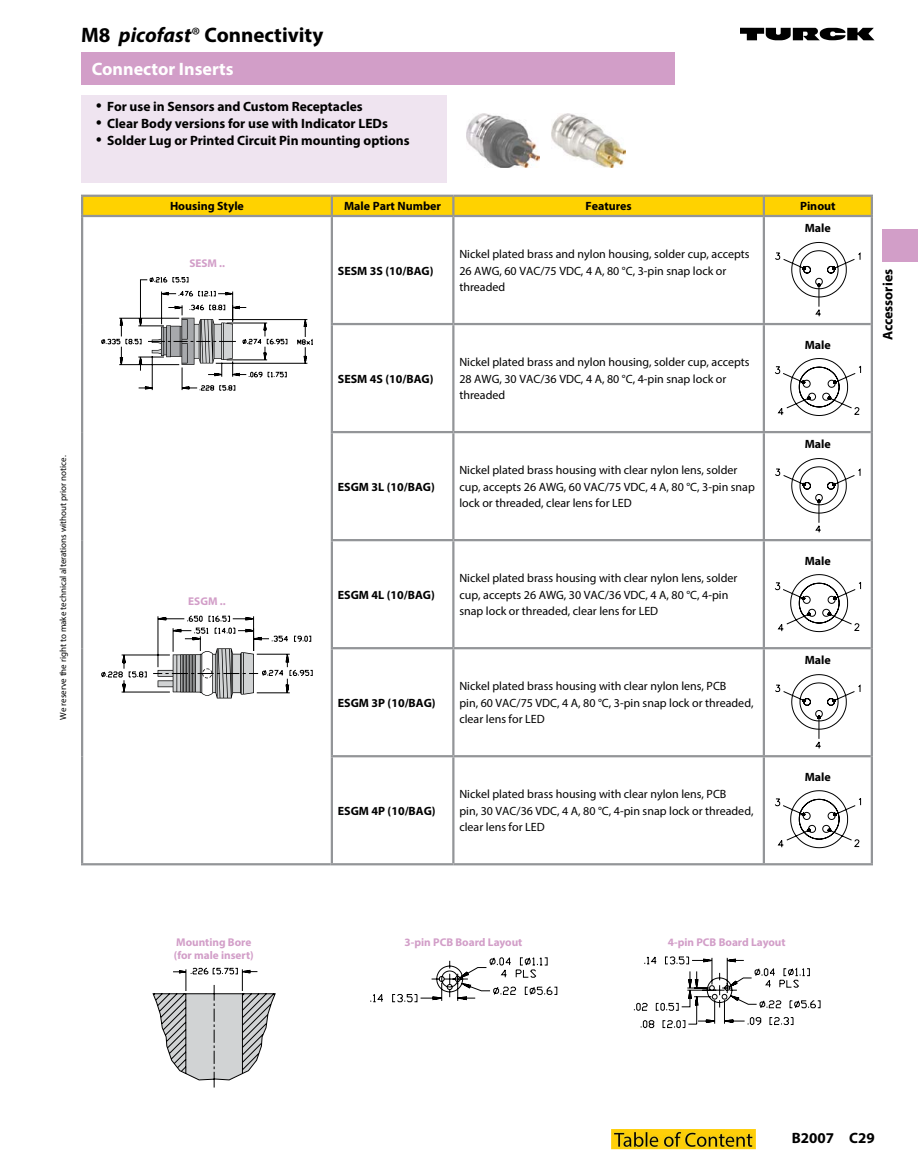
<style>
.page{position:relative;width:918px;height:1175px;background:#fff}
.page>*{position:absolute;margin:0;border:0;box-sizing:border-box;transform-origin:0 0}
.t1{font:700 21px "Myriad Pro";color:#000}
.t2{font:700 18px "Myriad Pro";color:#fff}
.t3{font:700 15px "Myriad Pro";color:#000}
.t4{font:700 13.95px "Myriad Pro";color:#000}
.t5{font:700 13.5px/17px "Myriad Pro";color:#000}
.t6{font:12px/16.5px "Myriad Pro";color:#000}
.t7{font:700 12px "Myriad Pro";color:#000}
.t8{font:700 11.25px/13.5px "Myriad Pro";color:#d29ec8}
.t9{font:9px "Myriad Pro";color:#000}
.s1{font-style:italic}
.s2{font-weight:400}
</style>
<div class="page">
<div style="left:882px;top:230px;width:36px;height:32px;background:#d29ec8"></div>
<div style="left:81px;top:96px;width:366px;height:87px;background:#efe4f0"></div>
<hr style="left:81px;top:195px;width:250px;height:2px;background:#939598">
<hr style="left:331px;top:195px;width:122px;height:2px;background:#939598">
<hr style="left:453px;top:195px;width:311px;height:2px;background:#939598">
<hr style="left:764px;top:195px;width:109px;height:2px;background:#939598">
<svg style="left:81px;top:196px;width:792px;height:19px;background:#f8ce09"></svg>
<hr style="left:332px;top:215px;width:121px;height:2px;background:#939598">
<hr style="left:453px;top:215px;width:311px;height:2px;background:#939598">
<hr style="left:452px;top:217px;width:2px;height:106px;background:#939598">
<hr style="left:331px;top:323px;width:122px;height:2px;background:#939598">
<hr style="left:453px;top:323px;width:312px;height:2px;background:#939598">
<hr style="left:452px;top:325px;width:2px;height:106px;background:#939598">
<hr style="left:331px;top:431px;width:122px;height:2px;background:#939598">
<hr style="left:453px;top:431px;width:312px;height:2px;background:#939598">
<hr style="left:452px;top:433px;width:2px;height:106px;background:#939598">
<hr style="left:331px;top:539px;width:122px;height:2px;background:#939598">
<hr style="left:453px;top:539px;width:312px;height:2px;background:#939598">
<hr style="left:452px;top:541px;width:2px;height:106px;background:#939598">
<hr style="left:331px;top:647px;width:122px;height:2px;background:#939598">
<hr style="left:453px;top:647px;width:312px;height:2px;background:#939598">
<hr style="left:452px;top:649px;width:2px;height:106px;background:#939598">
<hr style="left:331px;top:755px;width:122px;height:2px;background:#939598">
<hr style="left:453px;top:755px;width:312px;height:2px;background:#939598">
<hr style="left:452px;top:757px;width:2px;height:106px;background:#939598">
<hr style="left:331px;top:863px;width:122px;height:2px;background:#939598">
<hr style="left:453px;top:863px;width:312px;height:2px;background:#939598">
<hr style="left:81px;top:215px;width:251px;height:2px;background:#939598">
<hr style="left:81px;top:217px;width:2px;height:107px;background:#939598">
<hr style="left:331px;top:217px;width:2px;height:106px;background:#939598">
<hr style="left:81px;top:324px;width:2px;height:108px;background:#939598">
<hr style="left:331px;top:325px;width:2px;height:106px;background:#939598">
<hr style="left:81px;top:432px;width:2px;height:108px;background:#939598">
<hr style="left:331px;top:433px;width:2px;height:106px;background:#939598">
<hr style="left:81px;top:540px;width:2px;height:108px;background:#939598">
<hr style="left:331px;top:541px;width:2px;height:106px;background:#939598">
<hr style="left:81px;top:648px;width:2px;height:108px;background:#939598">
<hr style="left:331px;top:649px;width:2px;height:106px;background:#939598">
<hr style="left:81px;top:756px;width:2px;height:107px;background:#939598">
<hr style="left:331px;top:757px;width:2px;height:106px;background:#939598">
<hr style="left:764px;top:215px;width:109px;height:2px;background:#939598">
<hr style="left:763px;top:217px;width:2px;height:106px;background:#939598">
<hr style="left:871px;top:217px;width:2px;height:107px;background:#939598">
<hr style="left:763px;top:325px;width:2px;height:106px;background:#939598">
<hr style="left:871px;top:324px;width:2px;height:108px;background:#939598">
<hr style="left:763px;top:433px;width:2px;height:106px;background:#939598">
<hr style="left:871px;top:432px;width:2px;height:108px;background:#939598">
<hr style="left:763px;top:541px;width:2px;height:106px;background:#939598">
<hr style="left:871px;top:540px;width:2px;height:108px;background:#939598">
<hr style="left:763px;top:649px;width:2px;height:106px;background:#939598">
<hr style="left:871px;top:648px;width:2px;height:108px;background:#939598">
<hr style="left:763px;top:757px;width:2px;height:106px;background:#939598">
<hr style="left:871px;top:756px;width:2px;height:107px;background:#939598">
<hr style="left:765px;top:323px;width:106px;height:2px;background:#939598">
<hr style="left:765px;top:431px;width:106px;height:2px;background:#939598">
<hr style="left:765px;top:539px;width:106px;height:2px;background:#939598">
<hr style="left:765px;top:647px;width:106px;height:2px;background:#939598">
<hr style="left:765px;top:755px;width:106px;height:2px;background:#939598">
<hr style="left:765px;top:863px;width:108px;height:2px;background:#939598">
<hr style="left:81px;top:863px;width:250px;height:2px;background:#939598">
<svg style="left:101px;top:277px;width:212px;height:114px"></svg>
<svg style="left:775px;top:242px;width:86px;height:75px"></svg>
<svg style="left:775px;top:358px;width:87px;height:58px"></svg>
<svg style="left:101px;top:615px;width:212px;height:83px"></svg>
<svg style="left:775px;top:458px;width:86px;height:75px"></svg>
<svg style="left:775px;top:574px;width:87px;height:58px"></svg>
<svg style="left:775px;top:674px;width:86px;height:75px"></svg>
<svg style="left:775px;top:790px;width:87px;height:58px"></svg>
<img style="left:467px;top:113px;width:73px;height:54px">
<img style="left:552px;top:113px;width:73px;height:54px">
<svg style="left:152px;top:967px;width:124px;height:121px"></svg>
<svg style="left:370px;top:957px;width:188px;height:45px"></svg>
<svg style="left:634px;top:956px;width:187px;height:72px"></svg>
<div style="left:81px;top:52px;width:594px;height:32px;background:#d29ec8"></div>
<svg style="left:740px;top:28px;width:134px;height:12px"></svg>
<img style="left:611px;top:1129px;width:144px;height:21px">
<h1 class="t1" style="left:81px;top:21px;width:244px">M8 <span class="s1">picofast</span><span class="s2">®</span> Connectivity</h1>
<h2 class="t2" style="left:92px;top:57px;width:143px">Connector Inserts</h2>
<p class="t5" style="left:107px;top:97px;width:304px">For use in Sensors and Custom Receptacles<br>Clear Body versions for use with Indicator LEDs<br>Solder Lug or Printed Circuit Pin mounting options</p>
<p class="t9" style="left:58px;top:719px;width:265px;rotate:-90deg">We reserve the right to make technical alterations without prior notice.</p>
<p class="t7" style="left:170px;top:198px;width:75px">Housing Style</p>
<p class="t7" style="left:344px;top:198px;width:98px">Male Part Number</p>
<p class="t7" style="left:585px;top:198px;width:48px">Features</p>
<p class="t7" style="left:800px;top:198px;width:37px">Pinout</p>
<p class="t8" style="left:189px;top:256px;width:37px">SESM ..</p>
<p class="t8" style="left:188px;top:594px;width:39px">ESGM ..</p>
<p class="t7" style="left:338px;top:263px;width:97px">SESM 3S (10/BAG)</p>
<p class="t7" style="left:338px;top:371px;width:97px">SESM 4S (10/BAG)</p>
<p class="t6" style="left:459px;top:245px;width:292px">Nickel plated brass and nylon housing, solder cup, accepts<br>26 AWG, 60 VAC/75 VDC, 4 A, 80 °C, 3-pin snap lock or threaded</p>
<p class="t6" style="left:459px;top:353px;width:292px">Nickel plated brass and nylon housing, solder cup, accepts<br>28 AWG, 30 VAC/36 VDC, 4 A, 80 °C, 4-pin snap lock or threaded</p>
<p class="t7" style="left:338px;top:479px;width:98px">ESGM 3L (10/BAG)</p>
<p class="t6" style="left:459px;top:461px;width:297px">Nickel plated brass housing with clear nylon lens, solder cup, accepts 26 AWG, 60 VAC/75 VDC, 4 A, 80 °C, 3-pin snap lock or threaded, clear lens for LED</p>
<p class="t7" style="left:338px;top:587px;width:98px">ESGM 4L (10/BAG)</p>
<p class="t6" style="left:459px;top:569px;width:280px">Nickel plated brass housing with clear nylon lens, solder cup, accepts 26 AWG, 30 VAC/36 VDC, 4 A, 80 °C, 4-pin snap lock or threaded, clear lens for LED</p>
<p class="t7" style="left:338px;top:695px;width:99px">ESGM 3P (10/BAG)</p>
<p class="t6" style="left:459px;top:677px;width:296px">Nickel plated brass housing with clear nylon lens, PCB<br>pin, 60 VAC/75 VDC, 4 A, 80 °C, 3-pin snap lock or threaded, clear lens for LED</p>
<p class="t7" style="left:338px;top:803px;width:99px">ESGM 4P (10/BAG)</p>
<p class="t6" style="left:459px;top:785px;width:296px">Nickel plated brass housing with clear nylon lens, PCB<br>pin, 30 VAC/36 VDC, 4 A, 80 °C, 4-pin snap lock or threaded, clear lens for LED</p>
<p class="t7" style="left:805px;top:220px;width:28px">Male</p>
<p class="t7" style="left:805px;top:337px;width:28px">Male</p>
<p class="t7" style="left:805px;top:436px;width:28px">Male</p>
<p class="t7" style="left:805px;top:553px;width:28px">Male</p>
<p class="t7" style="left:805px;top:652px;width:28px">Male</p>
<p class="t7" style="left:805px;top:769px;width:28px">Male</p>
<p class="t8" style="left:174px;top:934px;width:81px">Mounting Bore (for male insert)</p>
<p class="t8" style="left:405px;top:934px;width:119px">3-pin PCB Board Layout</p>
<p class="t8" style="left:668px;top:934px;width:119px">4-pin PCB Board Layout</p>
<p class="t4" style="left:879px;top:340px;width:73px;rotate:-90deg">Accessories</p>
<p class="t3" style="left:792px;top:1128px;width:84px">B2007 C29</p>
</div>
